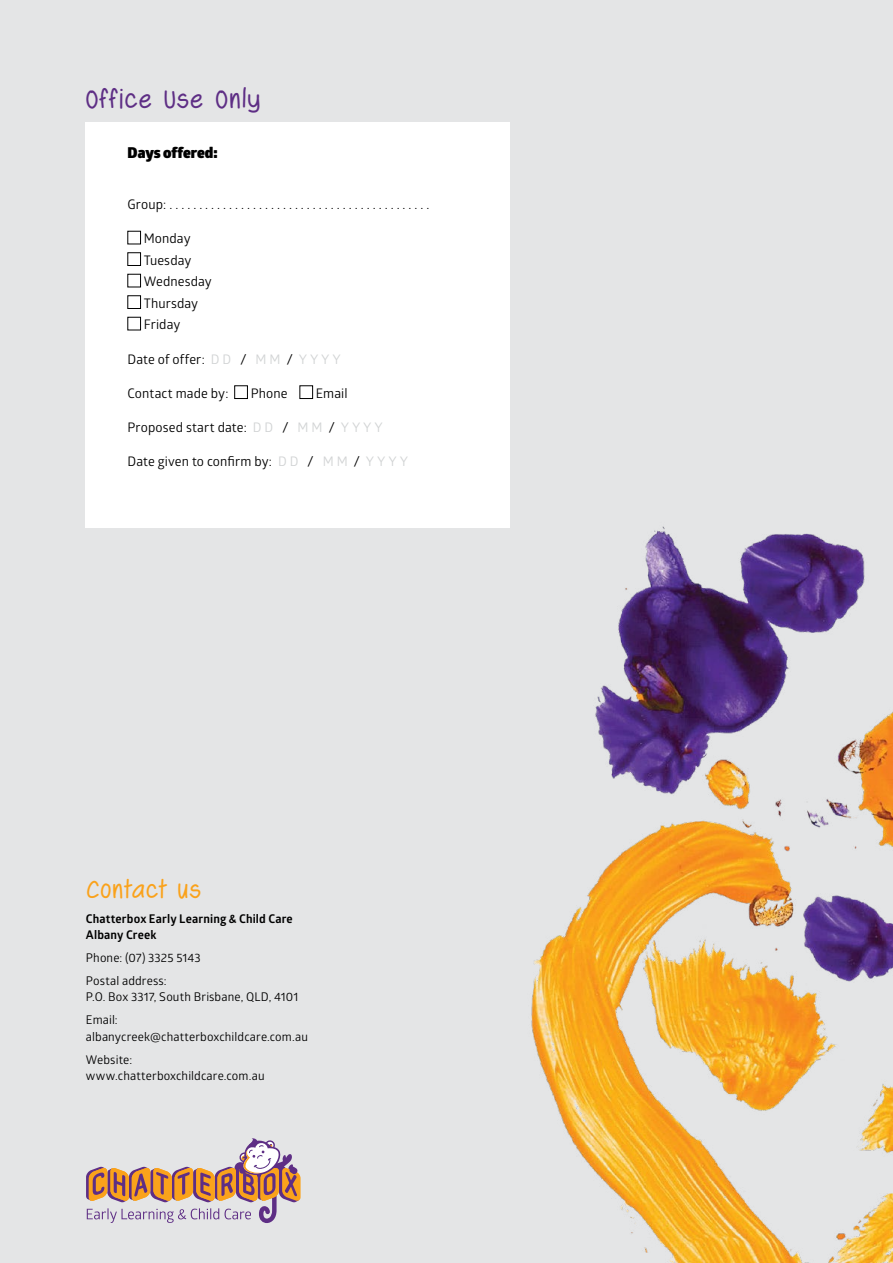
<style>
.page{position:relative;width:893px;height:1263px;background:#e4e5e6}
.page>*{position:absolute;margin:0;border:0;box-sizing:border-box;transform-origin:0 0}
.t1{font:28.5px "Swagger";letter-spacing:.08em;color:#5e2e85}
.t2{font:27px "Swagger";letter-spacing:.07em;color:#faa21b}
.t3{font:900 15px "Glober";color:#000}
.t4{font:13.2px/21.5px "Glober";letter-spacing:.005em;color:#000}
.t5{font:12px/22.8px "Glober";letter-spacing:.01em;color:#000}
.t6{font:700 12px/16.5px "Glober";letter-spacing:.01em;color:#000}
.s1{color:#d1d3d4}
</style>
<div class="page">
<img style="left:509px;top:452px;width:384px;height:811px">
<div style="left:85px;top:122px;width:424px;height:406px;background:#fff"></div>
<div style="left:128px;top:231px;width:13px;height:13px;border:1px solid #000"></div>
<div style="left:128px;top:252px;width:13px;height:14px;border:1px solid #000"></div>
<div style="left:128px;top:274px;width:13px;height:13px;border:1px solid #000"></div>
<div style="left:128px;top:295px;width:13px;height:14px;border:1px solid #000"></div>
<div style="left:128px;top:317px;width:13px;height:13px;border:1px solid #000"></div>
<div style="left:234px;top:385px;width:14px;height:14px;border:1px solid #000"></div>
<div style="left:300px;top:385px;width:13px;height:14px;border:1px solid #000"></div>
<svg style="left:86px;top:1138px;width:215px;height:85px"></svg>
<h1 class="t1" style="left:85px;top:84px;width:175px">Office Use Only</h1>
<p class="t3" style="left:128px;top:141px;width:92px">Days offered:</p>
<p class="t4" style="left:128px;top:193px;width:303px">Group: . . . . . . . . . . . . . . . . . . . . . . . . . . . . . . . . . . . . . . . . . . . .</p>
<p class="t4" style="left:144px;top:227px;width:70px">Monday<br>Tuesday<br>Wednesday<br>Thursday<br>Friday</p>
<p class="t4" style="left:128px;top:348px;width:215px">Date of offer: <span class="s1">D D</span> / <span class="s1">M M</span> / <span class="s1">Y Y Y Y</span></p>
<p class="t4" style="left:128px;top:382px;width:102px">Contact made by:</p>
<p class="t4" style="left:251px;top:382px;width:38px">Phone</p>
<p class="t4" style="left:316px;top:382px;width:33px">Email</p>
<p class="t4" style="left:128px;top:416px;width:257px">Proposed start date: <span class="s1">D D</span> / <span class="s1">M M</span> / <span class="s1">Y Y Y Y</span></p>
<p class="t4" style="left:128px;top:450px;width:282px">Date given to confirm by: <span class="s1">D D</span> / <span class="s1">M M</span> / <span class="s1">Y Y Y Y</span></p>
<h2 class="t2" style="left:86px;top:876px;width:115px">Contact us</h2>
<p class="t6" style="left:86px;top:910px;width:208px">Chatterbox Early Learning &amp; Child Care<br>Albany Creek</p>
<p class="t5" style="left:86px;top:946px;width:116px">Phone: (07) 3325 5143<br>Postal address:</p>
<p class="t5" style="left:86px;top:985px;width:214px">P.O. Box 3317, South Brisbane, QLD, 4101<br>Email:</p>
<p class="t5" style="left:86px;top:1024px;width:224px">albanycreek@chatterboxchildcare.com.au<br>Website:</p>
<p class="t5" style="left:86px;top:1064px;width:180px">www.chatterboxchildcare.com.au</p>
</div>
